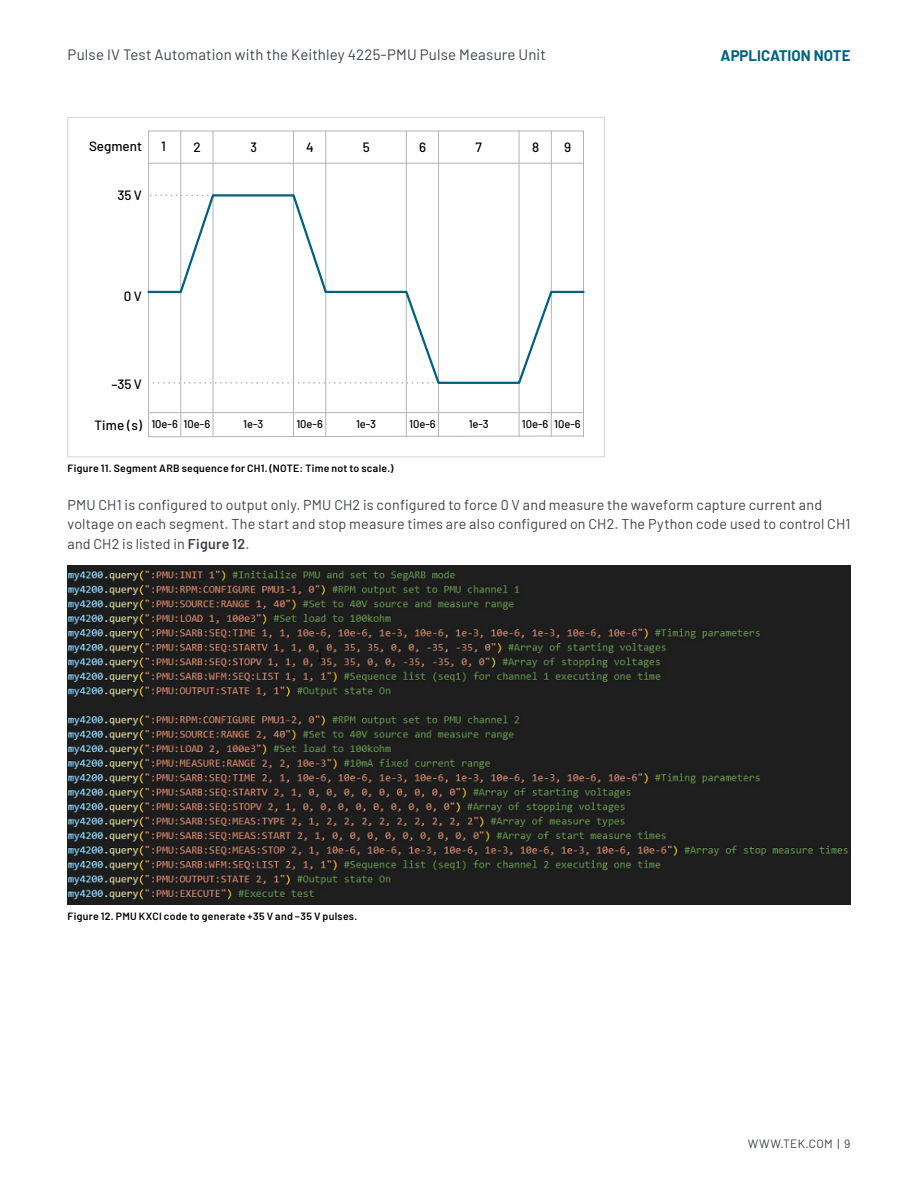
<style>
.page{position:relative;width:918px;height:1188px;background:#fff}
.page>*{position:absolute;margin:0;border:0;box-sizing:border-box;transform-origin:0 0}
.t1{font:15px "Barlow";letter-spacing:.01em;color:#3e434a}
.t2{font:700 15px "Barlow";color:#006281}
.t3{font:14.25px/19.5px "Barlow";letter-spacing:.015em;color:#3e434a}
.t4{font:500 13.5px "Barlow";color:#000}
.t5{font:500 13.5px "Barlow";color:#000;scale:.93 1}
.t6{font:500 13.35px "Barlow";color:#000}
.t7{font:12px "Barlow";letter-spacing:.025em;color:#3e434a}
.t8{font:500 11.25px "Barlow";color:#000}
.t9{font:600 10.5px "Barlow";letter-spacing:.025em;color:#000}
.s1{font-size:13.35px}
.s2{font-weight:600}
</style>
<div class="page">
<hr style="left:180px;top:131px;width:1px;height:306px;background:#b1b3b6">
<hr style="left:213px;top:131px;width:1px;height:306px;background:#b1b3b6">
<hr style="left:293px;top:131px;width:1px;height:306px;background:#b1b3b6">
<hr style="left:325px;top:131px;width:1px;height:306px;background:#b1b3b6">
<hr style="left:406px;top:131px;width:1px;height:306px;background:#b1b3b6">
<hr style="left:438px;top:131px;width:1px;height:306px;background:#b1b3b6">
<hr style="left:519px;top:131px;width:1px;height:306px;background:#b1b3b6">
<hr style="left:551px;top:131px;width:1px;height:306px;background:#b1b3b6">
<hr style="left:583px;top:131px;width:1px;height:306px;background:#b1b3b6">
<hr style="left:149px;top:163px;width:435px;height:1px;background:#b1b3b6">
<hr style="left:149px;top:131px;width:435px;height:1px;background:#b1b3b6">
<hr style="left:149px;top:412px;width:435px;height:1px;background:#b1b3b6">
<hr style="left:148px;top:131px;width:1px;height:306px;background:#b1b3b6">
<svg style="left:149px;top:435px;width:434px;height:2px"></svg>
<svg style="left:147px;top:193px;width:438px;height:192px"></svg>
<img style="left:68px;top:565px;width:782px;height:340px">
<p class="t1" style="left:68px;top:44px;width:480px">Pulse IV Test Automation with the Keithley 4225-PMU Pulse Measure Unit</p>
<p class="t2" style="left:721px;top:44px;width:131px">APPLICATION NOTE</p>
<p class="t4" style="left:89px;top:136px;width:55px">Segment</p>
<p class="t4" style="left:161px;top:136px;width:6px">1</p>
<p class="t4" style="left:193px;top:137px;width:9px">2</p>
<p class="t5" style="left:250px;top:137px;width:9px">3</p>
<p class="t4" style="left:306px;top:137px;width:9px">4</p>
<p class="t4" style="left:363px;top:137px;width:9px">5</p>
<p class="t4" style="left:419px;top:137px;width:9px">6</p>
<p class="t4" style="left:476px;top:137px;width:8px">7</p>
<p class="t4" style="left:532px;top:137px;width:9px">8</p>
<p class="t4" style="left:564px;top:137px;width:9px">9</p>
<p class="t4" style="left:117px;top:186px;width:26px">35 V</p>
<p class="t6" style="left:124px;top:286px;width:20px">0 V</p>
<p class="t4" style="left:111px;top:375px;width:32px">–35 V</p>
<p class="t8" style="left:94px;top:416px;width:117px"><span class="s1">Time (s)</span> 10e-6 10e-6</p>
<p class="t8" style="left:243px;top:415px;width:22px">1e-3</p>
<p class="t8" style="left:296px;top:416px;width:28px">10e-6</p>
<p class="t8" style="left:356px;top:415px;width:22px">1e-3</p>
<p class="t8" style="left:409px;top:416px;width:28px">10e-6</p>
<p class="t8" style="left:469px;top:415px;width:22px">1e-3</p>
<p class="t8" style="left:522px;top:416px;width:60px">10e-6 10e-6</p>
<p class="t9" style="left:68px;top:461px;width:328px">Figure 11. Segment ARB sequence for CH1. (NOTE: Time not to scale.)</p>
<p class="t3" style="left:68px;top:494px;width:785px">PMU CH1 is configured to output only. PMU CH2 is configured to force 0 V and measure the waveform capture current and voltage on each segment. The start and stop measure times are also configured on CH2. The Python code used to control CH1 and CH2 is listed in <span class="s2">Figure 12</span>.</p>
<p class="t9" style="left:68px;top:908px;width:291px">Figure 12. PMU KXCI code to generate +35 V and −35 V pulses.</p>
<p class="t7" style="left:748px;top:1135px;width:104px">WWW.TEK.COM | 9</p>
</div>
